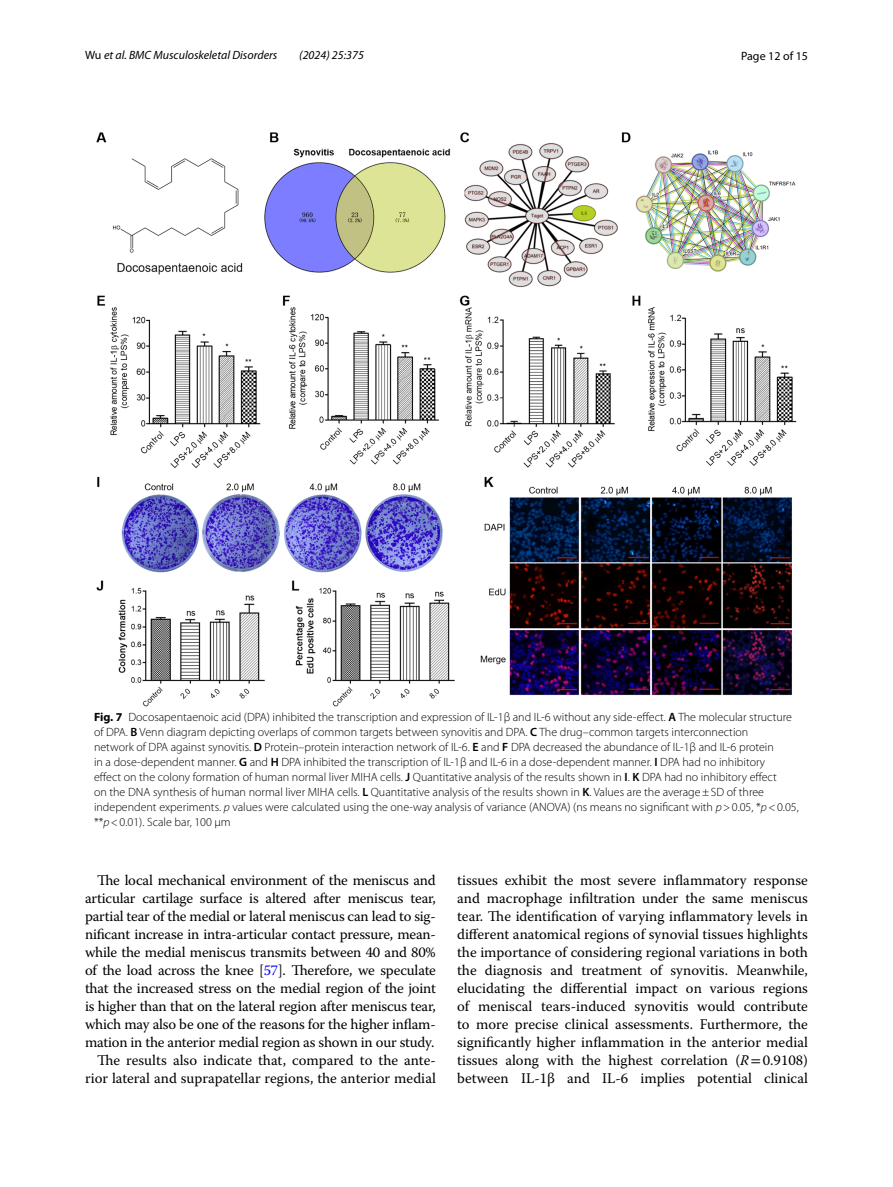
<style>
.page{position:relative;width:893px;height:1187px;background:#fff}
.page>*{position:absolute;margin:0;border:0;box-sizing:border-box;transform-origin:0 0}
.t1{font:14.7px/18px "Warnock Pro";letter-spacing:-.015em;color:#000;text-align:right}
.t2{font:300 12px/15px "Myriad Pro";color:#000}
.t3{font:italic 12px "Myriad Pro";color:#000}
.t4{font:12px "Myriad Pro";color:#000}
.s1{font-style:normal}
.s2{font-weight:700}
.s3{font-weight:600}
.s4{font-style:italic}
.s5{color:#00f}
.s6{font-family:"STIX"}
</style>
<div class="page">
<img style="left:96px;top:133px;width:701px;height:573px">
<p class="t3" style="left:85px;top:48px;width:194px"><span class="s1">Wu</span> et al. BMC Musculoskeletal Disorders</p>
<p class="t3" style="left:299px;top:48px;width:66px">(2024) 25:375</p>
<p class="t4" style="left:741px;top:48px;width:68px">Page 12 of 15</p>
<p class="t2" style="left:94px;top:709px;width:706px"><span class="s2">Fig. 7</span> Docosapentaenoic acid (DPA) inhibited the transcription and expression of IL-1β and IL-6 without any side-effect. <span class="s3">A</span> The molecular structure of DPA. <span class="s3">B</span> Venn diagram depicting overlaps of common targets between synovitis and DPA. <span class="s3">C</span> The drug–common targets interconnection<br>network of DPA against synovitis. <span class="s3">D</span> Protein–protein interaction network of IL-6. <span class="s3">E</span> and <span class="s3">F</span> DPA decreased the abundance of IL-1β and IL-6 protein<br>in a dose-dependent manner. <span class="s3">G</span> and <span class="s3">H</span> DPA inhibited the transcription of IL-1β and IL-6 in a dose-dependent manner. <span class="s3">I</span> DPA had no inhibitory<br>effect on the colony formation of human normal liver MIHA cells. <span class="s3">J</span> Quantitative analysis of the results shown in <span class="s3">I</span>. <span class="s3">K</span> DPA had no inhibitory effect<br>on the DNA synthesis of human normal liver MIHA cells. <span class="s3">L</span> Quantitative analysis of the results shown in <span class="s3">K</span>. Values are the average±SD of three independent experiments. <span class="s4">p</span> values were calculated using the one-way analysis of variance (ANOVA) (ns means no significant with <span class="s4">p</span>&gt;0.05, *<span class="s4">p</span>&lt;0.05, **<span class="s4">p</span>&lt;0.01). Scale bar, 100 µm</p>
<p class="t1" style="left:85px;top:871px;width:352px">The local mechanical environment of the meniscus and articular cartilage surface is altered after meniscus tear, partial tear of the medial or lateral meniscus can lead to sig&shy;nificant increase in intra-articular contact pressure, mean&shy;while the medial meniscus transmits between 40 and 80% of the load across the knee [<span class="s5">57</span>]. Therefore, we speculate that the increased stress on the medial region of the joint is higher than that on the lateral region after meniscus tear, which may also be one of the reasons for the higher inflam&shy;mation in the anterior medial region as shown in our study.<br>The results also indicate that, compared to the ante&shy;rior lateral and suprapatellar regions, the anterior medial</p>
<p class="t1" style="left:457px;top:871px;width:352px;text-align:justify">tissues exhibit the most severe inflammatory response and macrophage infiltration under the same meniscus tear. The identification of varying inflammatory levels in different anatomical regions of synovial tissues highlights the importance of considering regional variations in both the diagnosis and treatment of synovitis. Meanwhile, elucidating the differential impact on various regions of meniscal tears-induced synovitis would contribute to more precise clinical assessments. Furthermore, the significantly higher inflammation in the anterior medial tissues along with the highest correlation (<span class="s4">R</span><span class="s6">=</span>0.9108) between IL-1β and IL-6 implies potential clinical</p>
</div>
